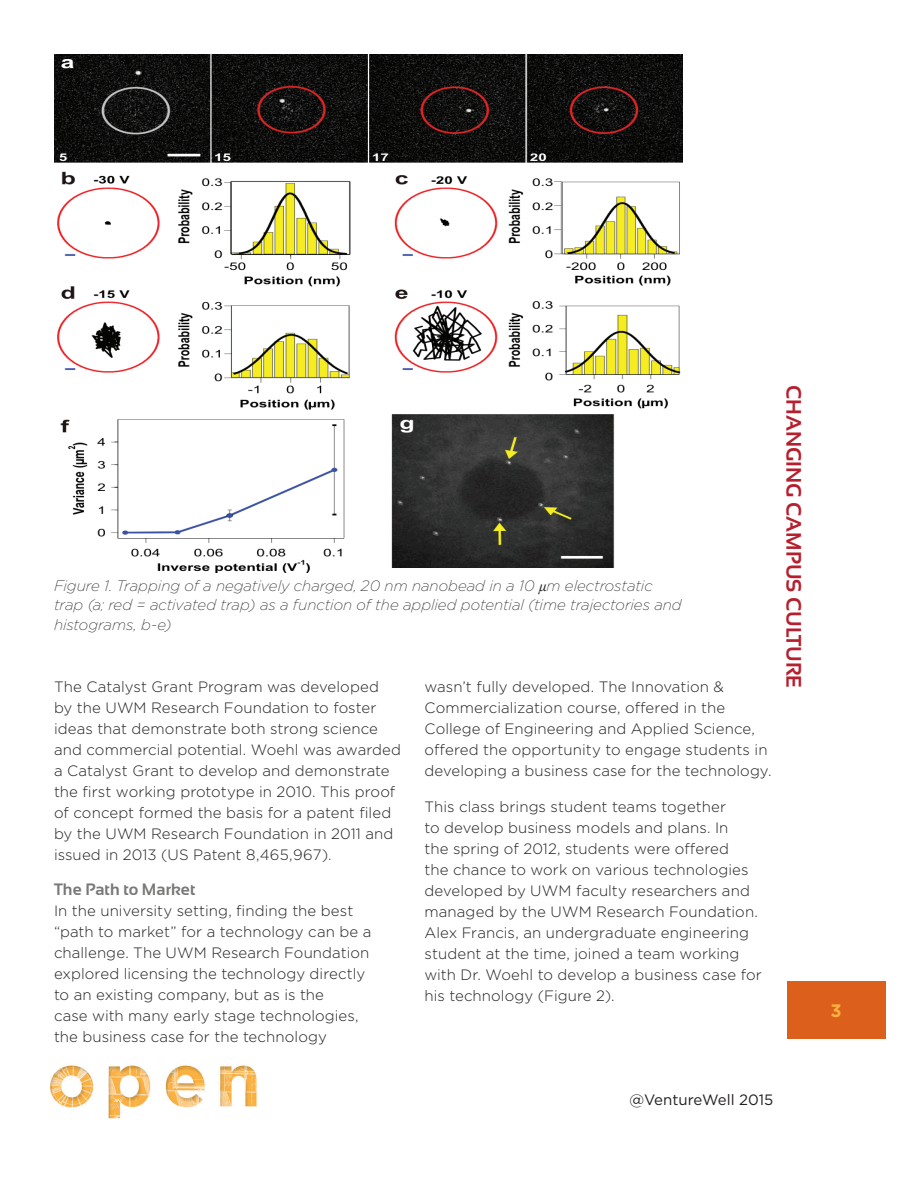
<style>
.page{position:relative;width:918px;height:1188px;background:#fff}
.page>*{position:absolute;margin:0;border:0;box-sizing:border-box;transform-origin:0 0}
.t1{font:700 21px "Sansation";color:#b61f2d}
.t2{font:700 18px "Gotham";color:#fbb142}
.t3{font:700 16.5px "Sansation";letter-spacing:.005em;color:#787877}
.t4{font:300 15px/21px "Gotham";letter-spacing:.005em;color:#231f20}
.t5{font:italic 200 15px/19.5px "Gotham";letter-spacing:-.005em;color:#231f20}
.t6{font:15px "Gotham";color:#231f20}
.s1{font-family:"Times New Roman";font-weight:400}
.s2{color:#424449}
</style>
<div class="page">
<div style="left:787px;top:981px;width:99px;height:58px;background:#dc5f1c"></div>
<img style="left:50px;top:1065px;width:207px;height:54px">
<img style="left:54px;top:54px;width:628px;height:518px">
<p class="t5" style="left:54px;top:575px;width:629px">Figure 1. Trapping of a negatively charged, 20 nm nanobead in a 10 <span class="s1">μ</span>m electrostatic trap (a; red = activated trap) as a function of the applied potential (time trajectories and histograms, b-e)</p>
<p class="t4" style="left:54px;top:676px;width:349px">The Catalyst Grant Program was developed<br>by the UWM Research Foundation to foster ideas that demonstrate both strong science and commercial potential. Woehl was awarded a Catalyst Grant to develop and demonstrate the first working prototype in 2010. This proof of concept formed the basis for a patent filed by the UWM Research Foundation in 2011 and issued in 2013 (US Patent 8,465,967)<span class="s2">.</span></p>
<p class="t3" style="left:54px;top:880px;width:143px">The Path to Market</p>
<p class="t4" style="left:54px;top:899px;width:319px">In the university setting, finding the best “path to market” for a technology can be a challenge. The UWM Research Foundation explored licensing the technology directly to an existing company, but as is the<br>case with many early stage technologies, the business case for the technology</p>
<p class="t4" style="left:424px;top:676px;width:349px">wasn’t fully developed. The Innovation &amp; Commercialization course, offered in the College of Engineering and Applied Science, offered the opportunity to engage students in developing a business case for the technology.</p>
<p class="t4" style="left:424px;top:796px;width:339px">This class brings student teams together<br>to develop business models and plans. In<br>the spring of 2012, students were offered<br>the chance to work on various technologies developed by UWM faculty researchers and managed by the UWM Research Foundation.<br>Alex Francis, an undergraduate engineering student at the time, joined a team working with Dr. Woehl to develop a business case for his technology (Figure 2).</p>
<h1 class="t1" style="left:806px;top:385px;width:305px;rotate:90deg">CHANGING CAMPUS CULTURE</h1>
<p class="t6" style="left:629px;top:1091px;width:146px">@VentureWell 2015</p>
<p class="t2" style="left:831px;top:999px;width:13px">3</p>
</div>
